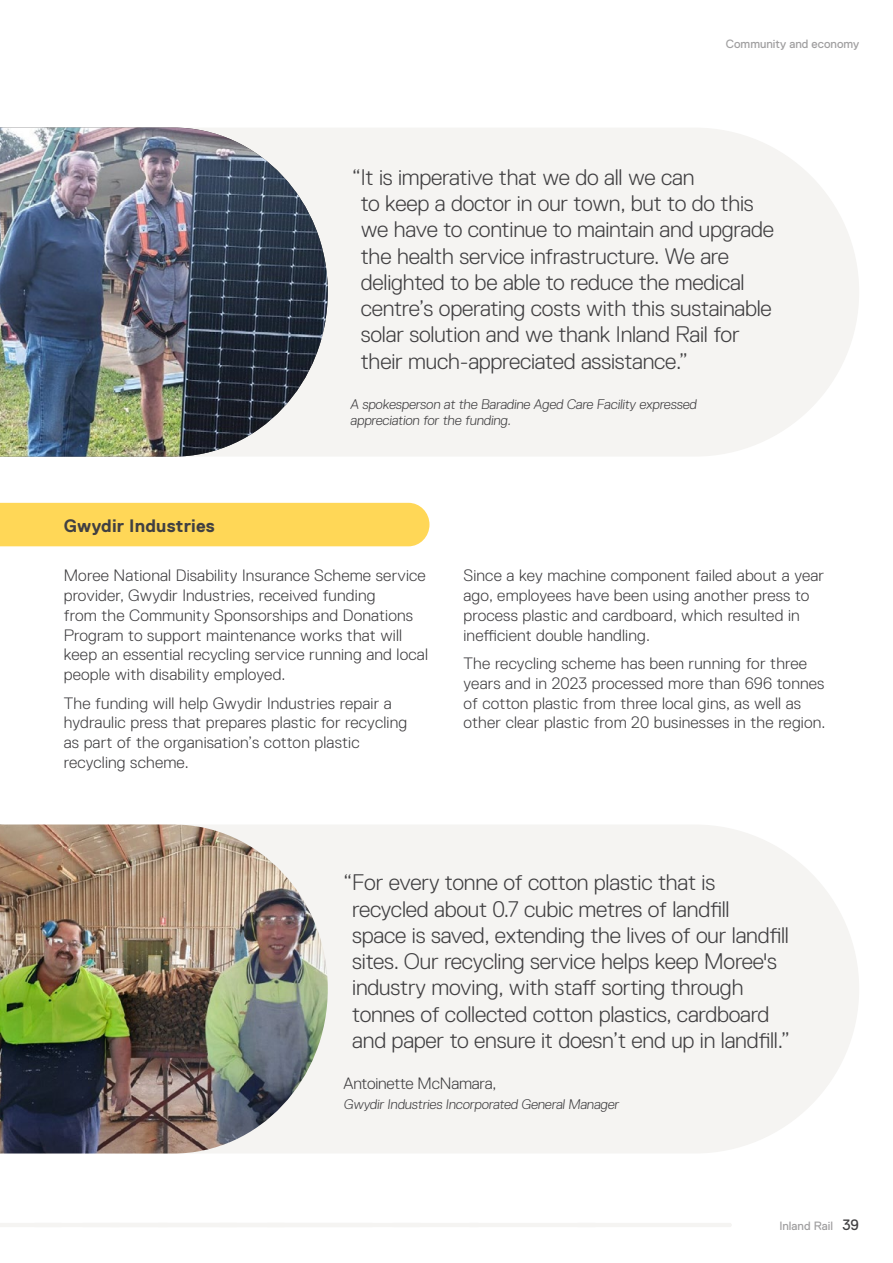
<style>
.page{position:relative;width:893px;height:1263px;background:#fff}
.page>*{position:absolute;margin:0;border:0;box-sizing:border-box;transform-origin:0 0}
.t1{font:300 22.5px/26.2px "Replica LL";letter-spacing:-.01em;color:#414042}
.t2{font:700 18px "Replica LL";letter-spacing:.01em;color:#414042}
.t3{font:300 16.5px/19.8px "Replica LL";letter-spacing:.01em;color:#414042}
.t4{font:300 16.5px "Replica LL";letter-spacing:-.01em;color:#414042}
.t5{font:300 13.95px/16.6px "Replica LL";color:#414042}
.t6{font:12px "Replica LL";color:#a09fa0}
.s1{font-size:15px;color:#414042}
</style>
<div class="page">
<svg style="left:0;top:1223px;width:34px;height:4px"></svg>
<hr style="left:33px;top:1223px;width:88px;height:4px;background:#f5f4f2;border-radius:2px">
<hr style="left:81px;top:1223px;width:88px;height:4px;background:#f5f4f2;border-radius:2px">
<hr style="left:157px;top:1223px;width:129px;height:4px;background:#f5f4f2;border-radius:2px">
<hr style="left:266px;top:1223px;width:42px;height:4px;background:#f5f4f2;border-radius:2px">
<hr style="left:305px;top:1223px;width:116px;height:4px;background:#f5f4f2;border-radius:2px">
<hr style="left:391px;top:1223px;width:89px;height:4px;background:#f5f4f2;border-radius:2px">
<hr style="left:468px;top:1223px;width:129px;height:4px;background:#f5f4f2;border-radius:2px">
<hr style="left:576px;top:1223px;width:42px;height:4px;background:#f5f4f2;border-radius:2px">
<hr style="left:615px;top:1223px;width:117px;height:4px;background:#f5f4f2;border-radius:2px">
<div style="left:0;top:503px;width:429px;height:43px;background:#ffd757"></div>
<div style="left:328px;top:128px;width:531px;height:328px;background:#f5f4f2"></div>
<div style="left:328px;top:825px;width:531px;height:328px;background:#f5f4f2"></div>
<img style="left:0;top:128px;width:328px;height:329px">
<img style="left:0;top:824px;width:328px;height:329px">
<p class="t6" style="left:726px;top:37px;width:135px">Community and economy</p>
<p class="t1" style="left:361px;top:164px;width:415px;text-indent:-9px">“ It is imperative that we do all we can<br>to keep a doctor in our town, but to do this we have to continue to maintain and upgrade the health service infrastructure. We are delighted to be able to reduce the medical centre’s operating costs with this sustainable solar solution and we thank Inland Rail for their much-appreciated assistance.”</p>
<p class="t5" style="left:350px;top:395px;width:350px">A spokesperson at the Baradine Aged Care Facility expressed appreciation for the funding.</p>
<h5 class="t2" style="left:64px;top:515px;width:153px">Gwydir Industries</h5>
<p class="t3" style="left:64px;top:566px;width:366px">Moree National Disability Insurance Scheme service provider, Gwydir Industries, received funding<br>from the Community Sponsorships and Donations Program to support maintenance works that will keep an essential recycling service running and local people with disability employed.</p>
<p class="t3" style="left:64px;top:693px;width:345px">The funding will help Gwydir Industries repair a hydraulic press that prepares plastic for recycling as part of the organisation’s cotton plastic recycling scheme.</p>
<p class="t3" style="left:463px;top:566px;width:362px">Since a key machine component failed about a year ago, employees have been using another press to process plastic and cardboard, which resulted in inefficient double handling.</p>
<p class="t3" style="left:463px;top:653px;width:364px">The recycling scheme has been running for three years and in 2023 processed more than 696 tonnes of cotton plastic from three local gins, as well as other clear plastic from 20 businesses in the region.</p>
<p class="t1" style="left:352px;top:869px;width:439px;text-indent:-9px">“ For every tonne of cotton plastic that is recycled about 0.7 cubic metres of landfill<br>space is saved, extending the lives of our landfill sites. Our recycling service helps keep Moree's industry moving, with staff sorting through tonnes of collected cotton plastics, cardboard and paper to ensure it doesn’t end up in landfill.”</p>
<p class="t4" style="left:343px;top:1074px;width:154px">Antoinette McNamara,</p>
<p class="t5" style="left:343px;top:1096px;width:279px">Gwydir Industries Incorporated General Manager</p>
<p class="t6" style="left:779px;top:1219px;width:81px">Inland Rail <span class="s1">39</span></p>
</div>
